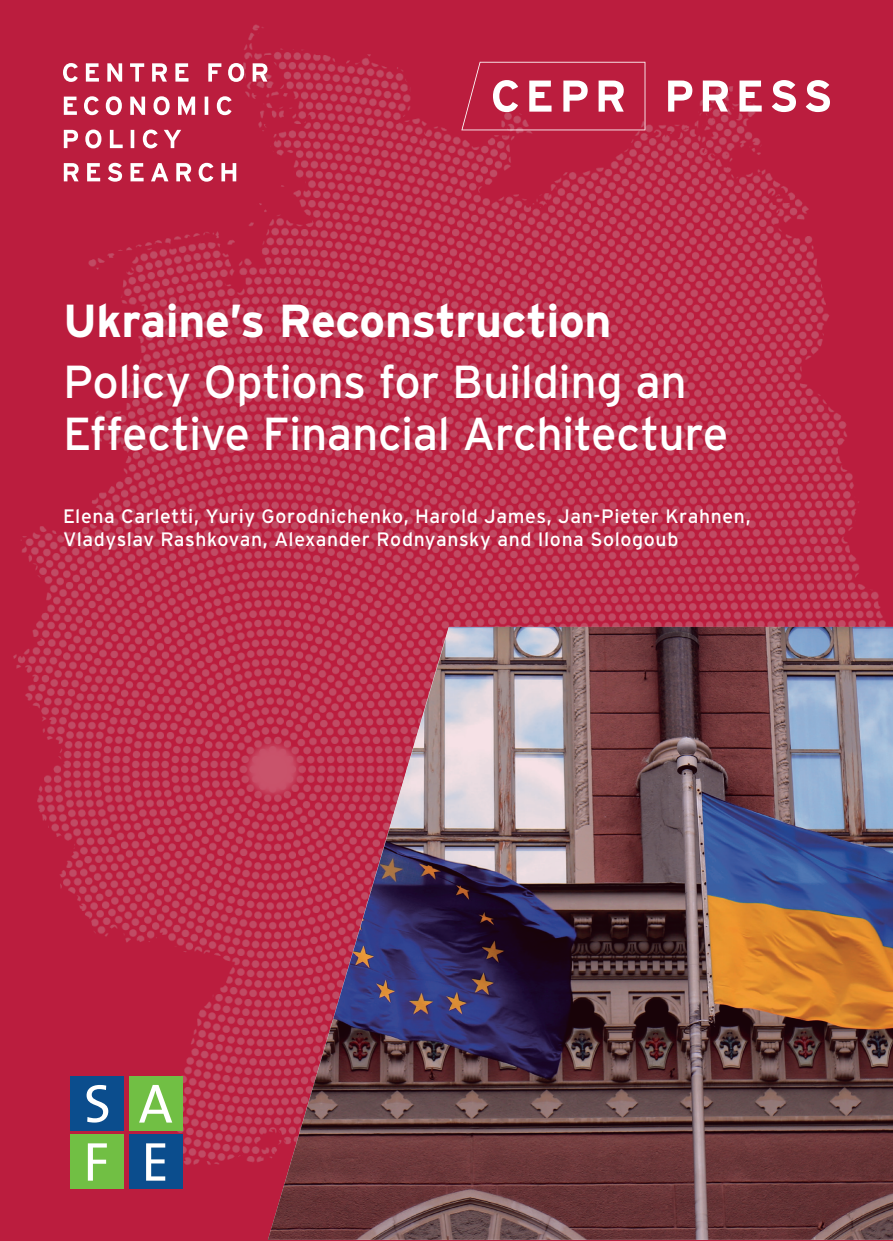
<style>
.page{position:relative;width:893px;height:1241px;background:#fff}
.page>*{position:absolute;margin:0;border:0;box-sizing:border-box;transform-origin:0 0}
.t1{font:46.2px/51.6px "Interstate";letter-spacing:-.01em;color:#fff}
.t2{font:700 46.2px "Interstate";letter-spacing:-.01em;color:#fff}
.t3{font:19.43px/23.3px "Interstate";letter-spacing:.03em;color:#fff}
</style>
<div class="page">
<div style="left:0;top:0;width:893px;height:1240px;background:#bb1d3e"></div>
<img style="left:13px;top:25px;width:872px;height:1164px">
<svg style="left:63px;top:63px;width:204px;height:19px"></svg>
<svg style="left:64px;top:96px;width:168px;height:19px"></svg>
<svg style="left:64px;top:129px;width:117px;height:19px"></svg>
<svg style="left:64px;top:163px;width:172px;height:19px"></svg>
<svg style="left:461px;top:62px;width:184px;height:68px"></svg>
<svg style="left:668px;top:80px;width:162px;height:32px"></svg>
<div style="left:70px;top:1076px;width:54px;height:54px;background:#0b4d8d"></div>
<div style="left:129px;top:1076px;width:54px;height:54px;background:#71bf44"></div>
<div style="left:70px;top:1134px;width:54px;height:54px;background:#71bf44"></div>
<div style="left:129px;top:1134px;width:54px;height:54px;background:#0b4d8d"></div>
<svg style="left:87px;top:1085px;width:21px;height:37px"></svg>
<svg style="left:88px;top:1143px;width:19px;height:37px"></svg>
<svg style="left:139px;top:1085px;width:33px;height:37px"></svg>
<svg style="left:146px;top:1143px;width:19px;height:37px"></svg>
<img style="left:268px;top:626px;width:625px;height:613px">
<h1 class="t2" style="left:63px;top:295px;width:550px">Ukraine’s Reconstruction</h1>
<h1 class="t1" style="left:63px;top:356px;width:667px">Policy Options for Building an<br>Effective Financial Architecture</h1>
<p class="t3" style="left:63px;top:504px;width:689px">Elena Carletti, Yuriy Gorodnichenko, Harold James, Jan-Pieter Krahnen,<br>Vladyslav Rashkovan, Alexander Rodnyansky and Ilona Sologoub</p>
</div>
